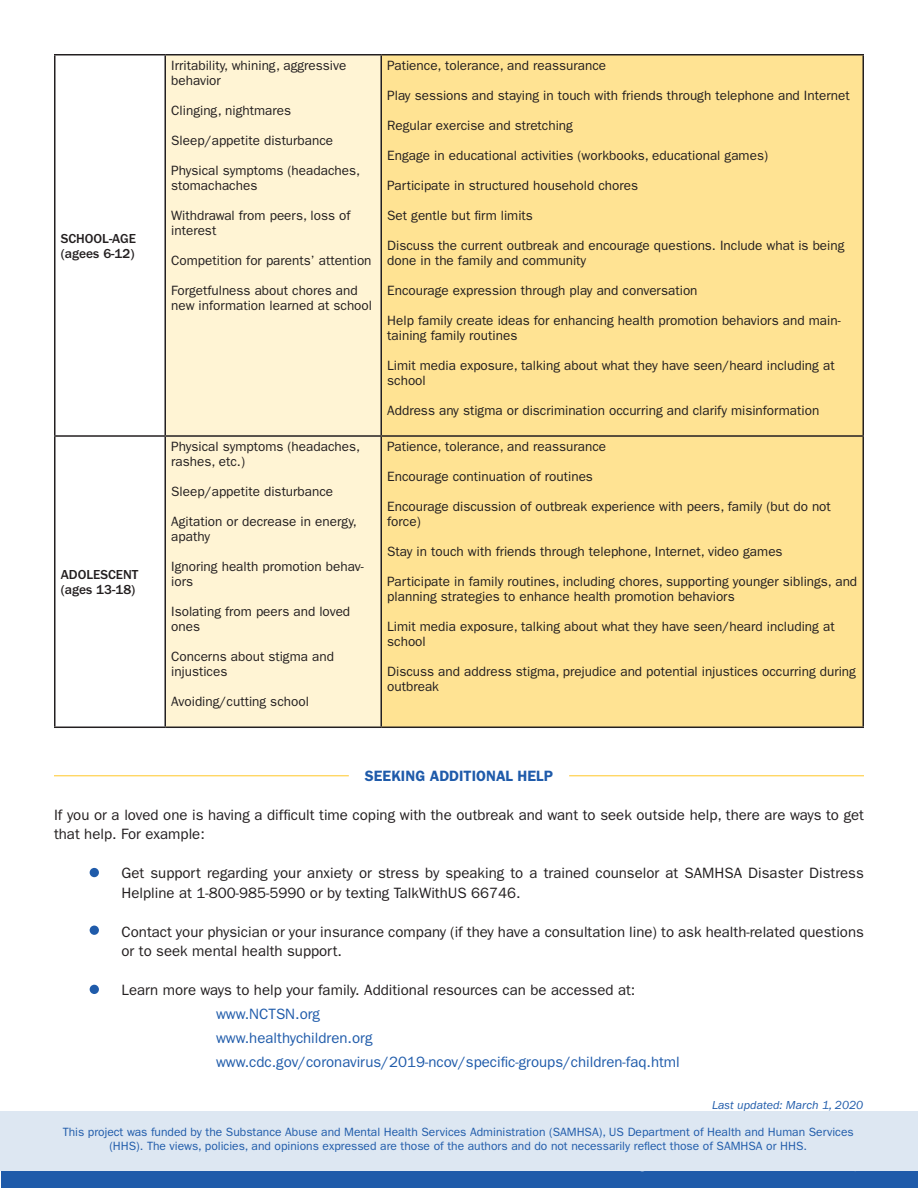
<style>
.page{position:relative;width:918px;height:1188px;background:#fff}
.page>*{position:absolute;margin:0;border:0;box-sizing:border-box;transform-origin:0 0}
.t1{font:15px/19.5px "ITC Franklin Gothic Std";color:#231f20}
.t2{font:15px "ITC Franklin Gothic Std";color:#1f5baa}
.t3{font:600 15px "ITC Franklin Gothic Std";color:#1f5baa}
.t4{font:13.5px/15px "ITC Franklin Gothic Std";color:#231f20}
.t5{font:500 13.5px "ITC Franklin Gothic Std";color:#231f20}
.t6{font:12px/14.4px "ITC Franklin Gothic Std";color:#1f5baa;text-align:center}
.t7{font:italic 12px "ITC Franklin Gothic Std";color:#1f5baa}
</style>
<div class="page">
<div style="left:1px;top:1153px;width:917px;height:35px;background:#1f5baa"></div>
<div style="left:1px;top:1111px;width:917px;height:60px;background:#dde7f2"></div>
<div style="left:166px;top:56px;width:214px;height:671px;background:#fff4d4"></div>
<div style="left:382px;top:56px;width:480px;height:671px;background:#ffe393"></div>
<hr style="left:54px;top:54px;width:111px;height:2px;background:#231f20">
<hr style="left:54px;top:55px;width:2px;height:380px;background:#231f20">
<hr style="left:165px;top:54px;width:216px;height:2px;background:#231f20">
<hr style="left:164px;top:55px;width:2px;height:380px;background:#231f20">
<hr style="left:381px;top:54px;width:483px;height:2px;background:#231f20">
<hr style="left:380px;top:55px;width:2px;height:380px;background:#231f20">
<hr style="left:862px;top:55px;width:2px;height:380px;background:#231f20">
<hr style="left:54px;top:435px;width:111px;height:2px;background:#231f20">
<hr style="left:54px;top:437px;width:2px;height:290px;background:#231f20">
<hr style="left:165px;top:435px;width:216px;height:2px;background:#231f20">
<hr style="left:164px;top:437px;width:2px;height:290px;background:#231f20">
<hr style="left:381px;top:435px;width:483px;height:2px;background:#231f20">
<hr style="left:380px;top:437px;width:2px;height:290px;background:#231f20">
<hr style="left:862px;top:437px;width:2px;height:290px;background:#231f20">
<hr style="left:54px;top:727px;width:111px;height:1px;background:#231f20">
<hr style="left:165px;top:727px;width:216px;height:1px;background:#231f20">
<hr style="left:381px;top:727px;width:483px;height:1px;background:#231f20">
<hr style="left:54px;top:775px;width:295px;height:1px;background:#ffc727">
<hr style="left:569px;top:775px;width:295px;height:1px;background:#ffc727">
<div style="left:90px;top:868px;width:9px;height:9px;background:#1f5baa;border-radius:50%"></div>
<div style="left:90px;top:926px;width:9px;height:9px;background:#1f5baa;border-radius:50%"></div>
<div style="left:90px;top:985px;width:9px;height:9px;background:#1f5baa;border-radius:50%"></div>
<p class="t5" style="left:61px;top:230px;width:77px">SCHOOL-AGE</p>
<p class="t5" style="left:61px;top:245px;width:75px">(agees 6-12)</p>
<p class="t5" style="left:61px;top:567px;width:79px">ADOLESCENT</p>
<p class="t5" style="left:61px;top:582px;width:76px">(ages 13-18)</p>
<p class="t4" style="left:171px;top:58px;width:177px">Irritability, whining, aggressive behavior</p>
<p class="t4" style="left:171px;top:103px;width:121px">Clinging, nightmares</p>
<p class="t4" style="left:171px;top:133px;width:163px">Sleep/appetite disturbance</p>
<p class="t4" style="left:171px;top:163px;width:190px">Physical symptoms (headaches, stomachaches</p>
<p class="t4" style="left:171px;top:208px;width:181px">Withdrawal from peers, loss of interest</p>
<p class="t4" style="left:171px;top:253px;width:202px">Competition for parents’ attention</p>
<p class="t4" style="left:171px;top:283px;width:202px">Forgetfulness about chores and new information learned at school</p>
<p class="t4" style="left:171px;top:439px;width:190px">Physical symptoms (headaches, rashes, etc.)</p>
<p class="t4" style="left:171px;top:484px;width:163px">Sleep/appetite disturbance</p>
<p class="t4" style="left:171px;top:514px;width:187px">Agitation or decrease in energy, apathy</p>
<p class="t4" style="left:171px;top:559px;width:194px">Ignoring health promotion behav&shy;iors</p>
<p class="t4" style="left:171px;top:604px;width:181px">Isolating from peers and loved ones</p>
<p class="t4" style="left:171px;top:649px;width:164px">Concerns about stigma and injustices</p>
<p class="t4" style="left:171px;top:694px;width:139px">Avoiding/cutting school</p>
<p class="t4" style="left:387px;top:58px;width:220px">Patience, tolerance, and reassurance</p>
<p class="t4" style="left:387px;top:88px;width:464px">Play sessions and staying in touch with friends through telephone and Internet</p>
<p class="t4" style="left:387px;top:118px;width:187px">Regular exercise and stretching</p>
<p class="t4" style="left:387px;top:148px;width:382px">Engage in educational activities (workbooks, educational games)</p>
<p class="t4" style="left:387px;top:178px;width:252px">Participate in structured household chores</p>
<p class="t4" style="left:387px;top:208px;width:147px">Set gentle but firm limits</p>
<p class="t4" style="left:387px;top:238px;width:459px">Discuss the current outbreak and encourage questions. Include what is being done in the family and community</p>
<p class="t4" style="left:387px;top:283px;width:312px">Encourage expression through play and conversation</p>
<p class="t4" style="left:387px;top:313px;width:455px">Help family create ideas for enhancing health promotion behaviors and main&shy;taining family routines</p>
<p class="t4" style="left:387px;top:358px;width:449px">Limit media exposure, talking about what they have seen/heard including at school</p>
<p class="t4" style="left:387px;top:403px;width:434px">Address any stigma or discrimination occurring and clarify misinformation</p>
<p class="t4" style="left:387px;top:439px;width:220px">Patience, tolerance, and reassurance</p>
<p class="t4" style="left:387px;top:469px;width:207px">Encourage continuation of routines</p>
<p class="t4" style="left:387px;top:499px;width:445px">Encourage discussion of outbreak experience with peers, family (but do not force)</p>
<p class="t4" style="left:387px;top:544px;width:397px">Stay in touch with friends through telephone, Internet, video games</p>
<p class="t4" style="left:387px;top:574px;width:472px">Participate in family routines, including chores, supporting younger siblings, and planning strategies to enhance health promotion behaviors</p>
<p class="t4" style="left:387px;top:619px;width:449px">Limit media exposure, talking about what they have seen/heard including at school</p>
<p class="t4" style="left:387px;top:664px;width:470px">Discuss and address stigma, prejudice and potential injustices occurring during outbreak</p>
<p class="t3" style="left:365px;top:767px;width:190px">SEEKING ADDITIONAL HELP</p>
<p class="t1" style="left:54px;top:805px;width:812px">If you or a loved one is having a difficult time coping with the outbreak and want to seek outside help, there are ways to get that help. For example:</p>
<p class="t1" style="left:122px;top:863px;width:744px">Get support regarding your anxiety or stress by speaking to a trained counselor at SAMHSA Disaster Distress<br>Helpline at 1-800-985-5990 or by texting TalkWithUS 66746.</p>
<p class="t1" style="left:122px;top:922px;width:744px">Contact your physician or your insurance company (if they have a consultation line) to ask health-related questions or to seek mental health support.</p>
<p class="t1" style="left:122px;top:980px;width:515px">Learn more ways to help your family. Additional resources can be accessed at:</p>
<p class="t2" style="left:216px;top:1005px;width:106px">www.NCTSN.org</p>
<p class="t2" style="left:216px;top:1029px;width:158px">www.healthychildren.org</p>
<p class="t2" style="left:216px;top:1053px;width:465px">www.cdc.gov/coronavirus/2019-ncov/specific-groups/children-faq.html</p>
<p class="t7" style="left:712px;top:1098px;width:153px">Last updated: March 1, 2020</p>
<p class="t6" style="left:63px;top:1125px;width:793px">This project was funded by the Substance Abuse and Mental Health Services Administration (SAMHSA), US Department of Health and Human Services (HHS). The views, policies, and opinions expressed are those of the authors and do not necessarily reflect those of SAMHSA or HHS.</p>
</div>
